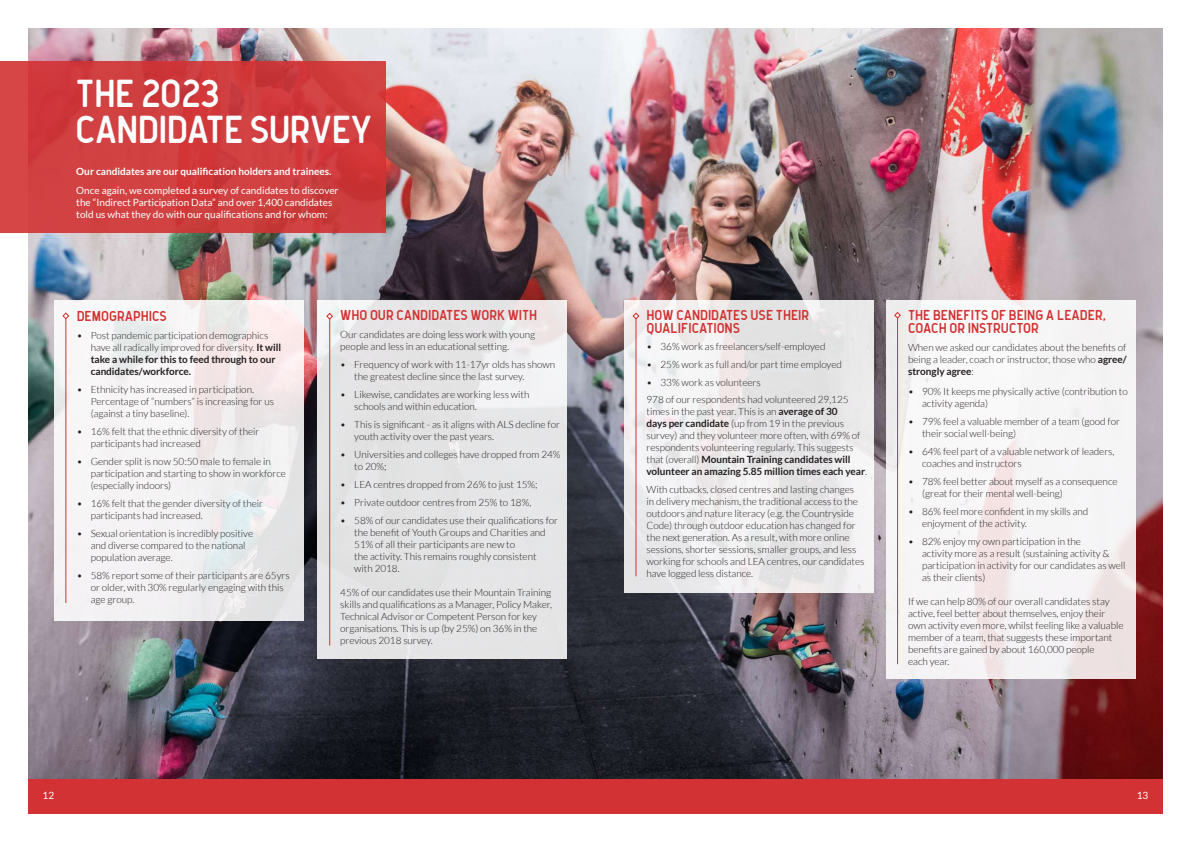
<style>
.page{position:relative;width:1191px;height:842px;background:#fff}
.page>*{position:absolute;margin:0;border:0;box-sizing:border-box;transform-origin:0 0}
.t1{font:38px/36px "Oregon";letter-spacing:-.02em;color:#fff}
.t2{font:14px/13px "Oregon";letter-spacing:-.005em;color:#d23233}
.t3{font:300 10px/12px "Lato";letter-spacing:-.005em;color:#231f20}
.t4{font:10px/12px "Lato";color:#fff}
.t5{font:700 10px "Lato";color:#fff}
.s1{font-weight:700}
</style>
<div class="page">
<img style="left:28px;top:28px;width:1134px;height:752px">
<div style="left:28px;top:780px;width:1134px;height:34px;background:#d23233"></div>
<div style="left:624px;top:300px;width:249px;height:292px;background:linear-gradient(to bottom,#ebe9ea,#ebeaec)"></div>
<svg style="left:886px;top:300px;width:249px;height:379px;fill:#f6f5f6"></svg>
<div style="left:317px;top:300px;width:250px;height:359px;background:linear-gradient(to right,#e3e3e4,#e8e7e8)"></div>
<svg style="left:54px;top:300px;width:249px;height:321px;fill:#f4f1f3"></svg>
<hr style="left:65px;top:319px;width:1px;height:284px;background:#d23233">
<svg style="left:62px;top:312px;width:8px;height:8px"></svg>
<hr style="left:329px;top:319px;width:1px;height:326px;background:#d23233">
<svg style="left:325px;top:312px;width:9px;height:8px"></svg>
<hr style="left:635px;top:319px;width:1px;height:257px;background:#d23233">
<svg style="left:632px;top:312px;width:8px;height:8px"></svg>
<hr style="left:897px;top:318px;width:1px;height:346px;background:#d23233">
<svg style="left:893px;top:311px;width:8px;height:8px"></svg>
<div style="left:0;top:61px;width:386px;height:171px;background:linear-gradient(to right,#d24042,#ce3a3b)"></div>
<h1 class="t1" style="left:76px;top:75px;width:298px">THE 2023<br>CANDIDATE SURVEY</h1>
<p class="t5" style="left:76px;top:166px;width:256px">Our candidates are our qualification holders and trainees.</p>
<p class="t4" style="left:76px;top:185px;width:264px">Once again, we completed a survey of candidates to discover the “Indirect Participation Data” and over 1,400 candidates told us what they do with our qualifications and for whom:</p>
<h2 class="t2" style="left:77px;top:310px;width:92px">DEMOGRAPHICS</h2>
<p class="t3" style="left:91px;top:330px;width:192px;text-indent:-14px">• Post pandemic participation demographics have all radically improved for diversity. <span class="s1">It will take a while for this to feed through to our candidates/workforce.</span></p>
<p class="t3" style="left:91px;top:384px;width:185px;text-indent:-14px">• Ethnicity has increased in participation.<br>Percentage of “numbers” is increasing for us (against a tiny baseline).</p>
<p class="t3" style="left:91px;top:426px;width:170px;text-indent:-14px">• 16% felt that the ethnic diversity of their participants had increased</p>
<p class="t3" style="left:91px;top:456px;width:197px;text-indent:-14px">• Gender split is now 50:50 male to female in participation and starting to show in workforce (especially indoors)</p>
<p class="t3" style="left:91px;top:498px;width:174px;text-indent:-14px">• 16% felt that the gender diversity of their participants had increased.</p>
<p class="t3" style="left:91px;top:528px;width:164px;text-indent:-14px">• Sexual orientation is incredibly positive and diverse compared to the national population average.</p>
<p class="t3" style="left:91px;top:570px;width:200px;text-indent:-14px">• 58% report some of their participants are 65yrs or older, with 30% regularly engaging with this age group.</p>
<h2 class="t2" style="left:340px;top:309px;width:199px">WHO OUR CANDIDATES WORK WITH</h2>
<p class="t3" style="left:340px;top:329px;width:196px">Our candidates are doing less work with young people and less in an educational setting.</p>
<p class="t3" style="left:354px;top:359px;width:203px;text-indent:-14px">• Frequency of work with 11-17yr olds has shown the greatest decline since the last survey.</p>
<p class="t3" style="left:354px;top:389px;width:177px;text-indent:-14px">• Likewise, candidates are working less with schools and within education.</p>
<p class="t3" style="left:354px;top:419px;width:207px;text-indent:-14px">• This is significant - as it aligns with ALS decline for youth activity over the past years.</p>
<p class="t3" style="left:354px;top:449px;width:208px;text-indent:-14px">• Universities and colleges have dropped from 24% to 20%;</p>
<p class="t3" style="left:340px;top:479px;width:199px">• LEA centres dropped from 26% to just 15%;</p>
<p class="t3" style="left:340px;top:497px;width:192px">• Private outdoor centres from 25% to 18%,</p>
<p class="t3" style="left:354px;top:515px;width:205px;text-indent:-14px">• 58% of our candidates use their qualifications for the benefit of Youth Groups and Charities and 51% of all their participants are new to<br>the activity. This remains roughly consistent<br>with 2018.</p>
<p class="t3" style="left:340px;top:587px;width:213px">45% of our candidates use their Mountain Training skills and qualifications as a Manager, Policy Maker, Technical Advisor or Competent Person for key organisations. This is up (by 25%) on 36% in the previous 2018 survey.</p>
<h2 class="t2" style="left:646px;top:309px;width:164px">HOW CANDIDATES USE THEIR<br>QUALIFICATIONS</h2>
<p class="t3" style="left:646px;top:341px;width:180px">• 36% work as freelancers/self-employed</p>
<p class="t3" style="left:646px;top:359px;width:197px">• 25% work as full and/or part time employed</p>
<p class="t3" style="left:646px;top:374px;width:203px;line-height:17px">• 33% work as volunteers<br>978 of our respondents had volunteered 29,125</p>
<p class="t3" style="left:646px;top:406px;width:222px">times in the past year. This is an <span class="s1">average of 30<br>days per candidate</span> (up from 19 in the previous survey) and they volunteer more often, with 69% of respondents volunteering regularly. This suggests that (overall) <span class="s1">Mountain Training candidates will volunteer an amazing 5.85 million times each year</span>.</p>
<p class="t3" style="left:646px;top:484px;width:219px">With cutbacks, closed centres and lasting changes<br>in delivery mechanism, the traditional access to the outdoors and nature literacy (e.g. the Countryside Code) through outdoor education has changed for the next generation. As a result, with more online sessions, shorter sessions, smaller groups, and less working for schools and LEA centres, our candidates have logged less distance.</p>
<h2 class="t2" style="left:908px;top:309px;width:199px">THE BENEFITS OF BEING A LEADER,<br>COACH OR INSTRUCTOR</h2>
<p class="t3" style="left:908px;top:342px;width:220px;text-align:justify">When we asked our candidates about the benefits of being a leader, coach or instructor, those who <span class="s1">agree/ strongly agree</span>:</p>
<p class="t3" style="left:922px;top:386px;width:207px;text-indent:-14px">• 90% It keeps me physically active (contribution to activity agenda)</p>
<p class="t3" style="left:922px;top:416px;width:199px;text-indent:-14px">• 79% feel a valuable member of a team (good for their social well-being)</p>
<p class="t3" style="left:922px;top:446px;width:194px;text-indent:-14px">• 64% feel part of a valuable network of leaders, coaches and instructors</p>
<p class="t3" style="left:922px;top:476px;width:197px;text-indent:-14px">• 78% feel better about myself as a consequence (great for their mental well-being)</p>
<p class="t3" style="left:922px;top:506px;width:168px;text-indent:-14px">• 86% feel more confident in my skills and enjoyment of the activity.</p>
<p class="t3" style="left:922px;top:536px;width:205px;text-indent:-14px">• 82% enjoy my own participation in the<br>activity more as a result (sustaining activity &amp; participation in activity for our candidates as well as their clients)</p>
<p class="t3" style="left:908px;top:596px;width:217px">If we can help 80% of our overall candidates stay active, feel better about themselves, enjoy their own activity even more, whilst feeling like a valuable member of a team, that suggests these important benefits are gained by about 160,000 people<br>each year.</p>
<p class="t4" style="left:43px;top:789px;width:13px">12</p>
<p class="t4" style="left:1136px;top:789px;width:13px">13</p>
</div>
